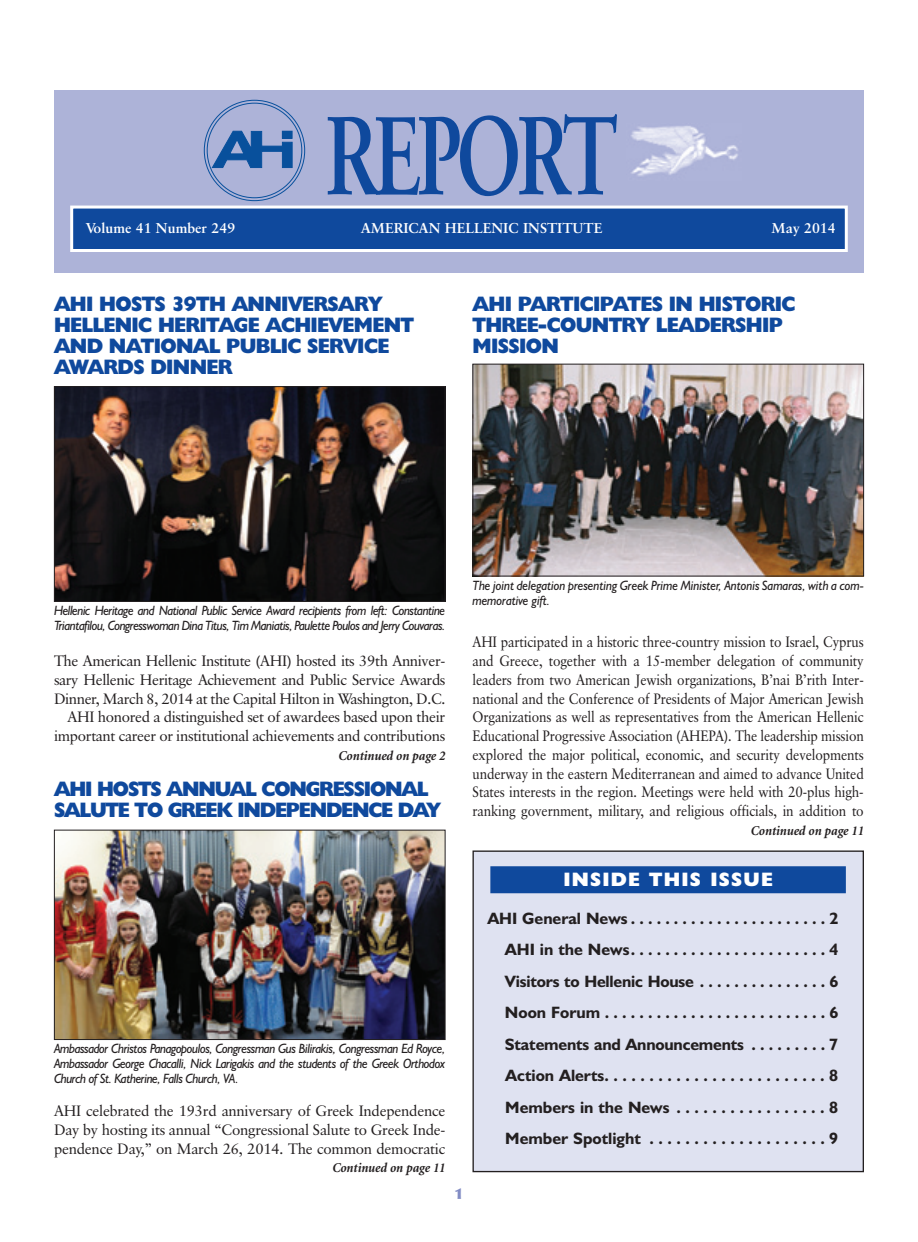
<style>
.page{position:relative;width:918px;height:1242px;background:#fff}
.page>*{position:absolute;margin:0;border:0;box-sizing:border-box;transform-origin:0 0}
.t1{font:700 111px "Classical Garamond BT";letter-spacing:-.055em;color:#0f499d;scale:.7 1}
.t2{font:800 21px/21px "Humanist 521 BT";letter-spacing:-.035em;color:#0f499d;scale:.95 1}
.t3{font:800 21px/21px "Humanist 521 BT";letter-spacing:-.06em;color:#0f499d;scale:.95 1}
.t4{font:800 19.5px "Humanist 521 BT";letter-spacing:.065em;color:#fff}
.t5{font:700 16.5px/31.5px "Humanist 521 BT";color:#231f20;text-align:justify}
.t6{font:15px/18.8px "Classical Garamond BT";letter-spacing:-.025em;color:#231f20;text-align:justify;scale:.9 1}
.t7{font:15px/18.8px "Classical Garamond BT";letter-spacing:-.025em;color:#231f20;text-align:right}
.t8{font:900 15px "Optima";color:#828cc4}
.t9{font:700 14.25px "Classical Garamond BT";color:#fff}
.t10{font:italic 13.5px/15px "Humanist 521 BT";letter-spacing:-.045em;color:#231f20;scale:.95 1}
.t11{font:italic 13.5px/15px "Humanist 521 BT";letter-spacing:-.015em;color:#231f20;scale:.95 1}
.t12{font:italic 700 13.5px "Minion";letter-spacing:-.01em;color:#231f20;scale:.95 1}
</style>
<div class="page">
<div style="left:54px;top:90px;width:810px;height:183px;background:#adb3d8"></div>
<svg style="left:211px;top:130px;width:82px;height:38px"></svg>
<div style="left:282px;top:131px;width:10px;height:7px;background:#08509c"></div>
<div style="left:282px;top:131px;width:10px;height:8px;border:1px solid #08509c"></div>
<img style="left:631px;top:126px;width:107px;height:50px">
<div style="left:73px;top:209px;width:772px;height:40px;background:#0f499d"></div>
<div style="left:70px;top:206px;width:778px;height:46px;border:3px solid #fff"></div>
<div style="left:473px;top:851px;width:390px;height:321px;background:#dfe2f1"></div>
<div style="left:473px;top:850px;width:391px;height:322px;border:1px solid #231f20"></div>
<div style="left:490px;top:866px;width:356px;height:27px;background:#0f499d"></div>
<img style="left:474px;top:366px;width:388px;height:208px">
<div style="left:472px;top:364px;width:392px;height:212px;border:1px solid #231f20"></div>
<img style="left:56px;top:388px;width:388px;height:212px">
<div style="left:54px;top:386px;width:392px;height:216px;border:1px solid #231f20"></div>
<img style="left:56px;top:832px;width:388px;height:206px">
<div style="left:54px;top:830px;width:392px;height:210px;border:1px solid #231f20"></div>
<h1 class="t1" style="left:326px;top:111px;width:419px">REPORT</h1>
<p class="t9" style="left:86px;top:222px;width:151px">Volume 41 Number 249</p>
<p class="t9" style="left:361px;top:222px;width:243px">AMERICAN HELLENIC INSTITUTE</p>
<p class="t9" style="left:772px;top:222px;width:66px">May 2014</p>
<h2 class="t2" style="left:54px;top:296px;width:381px">AHI HOSTS 39TH ANNIVERSARY<br>HELLENIC HERITAGE ACHIEVEMENT<br>AND NATIONAL PUBLIC SERVICE<br>AWARDS DINNER</h2>
<h2 class="t2" style="left:473px;top:296px;width:342px">AHI PARTICIPATES IN HISTORIC<br>THREE-COUNTRY LEADERSHIP<br>MISSION</h2>
<p class="t10" style="left:54px;top:605px;width:413px">Hellenic Heritage and National Public Service Award recipients from left: Constantine<br>Triantafilou, Congresswoman Dina Titus, Tim Maniatis, Paulette Poulos and Jerry Couvaras.</p>
<p class="t7" style="left:54px;top:653px;width:393px">The American Hellenic Institute (AHI) hosted its 39th Anniver&shy;sary Hellenic Heritage Achievement and Public Service Awards Dinner, March 8, 2014 at the Capital Hilton in Washington, D.C.<br>AHI honored a distinguished set of awardees based upon their important career or institutional achievements and contributions</p>
<h2 class="t3" style="left:54px;top:781px;width:409px">AHI HOSTS ANNUAL CONGRESSIONAL<br>SALUTE TO GREEK INDEPENDENCE DAY</h2>
<p class="t12" style="left:339px;top:750px;width:114px">Continued on page 2</p>
<p class="t11" style="left:473px;top:579px;width:414px">The joint delegation presenting Greek Prime Minister, Antonis Samaras, with a com&shy;memorative gift.</p>
<p class="t6" style="left:473px;top:634px;width:436px">AHI participated in a historic three-country mission to Israel, Cyprus and Greece, together with a 15-member delegation of community leaders from two American Jewish organizations, B’nai B’rith Inter&shy;national and the Conference of Presidents of Major American Jewish Organizations as well as representatives from the American Hellenic Educational Progressive Association (AHEPA). The leadership mission explored the major political, economic, and security developments underway in the eastern Mediterranean and aimed to advance United States interests in the region. Meetings were held with 20-plus high&shy;ranking government, military, and religious officials, in addition to</p>
<p class="t12" style="left:751px;top:825px;width:121px">Continued on page 11</p>
<p class="t10" style="left:54px;top:1043px;width:413px;text-align:justify">Ambassador Christos Panagopoulos, Congressman Gus Bilirakis, Congressman Ed Royce, Ambassador George Chacalli, Nick Larigakis and the students of the Greek Orthodox Church of St. Katherine, Falls Church, VA.</p>
<p class="t7" style="left:54px;top:1103px;width:393px;text-align:justify">AHI celebrated the 193rd anniversary of Greek Independence Day by hosting its annual “Congressional Salute to Greek Inde&shy;pendence Day,” on March 26, 2014. The common democratic</p>
<p class="t12" style="left:332px;top:1163px;width:121px">Continued on page 11</p>
<p class="t8" style="left:455px;top:1188px;width:10px">1</p>
<h3 class="t4" style="left:563px;top:873px;width:211px">INSIDE THIS ISSUE</h3>
<p class="t5" style="left:505px;top:904px;width:335px;text-indent:-18px">AHI General News . . . . . . . . . . . . . . . . . . . . . . . 2<br>AHI in the News. . . . . . . . . . . . . . . . . . . . . . . 4<br>Visitors to Hellenic House . . . . . . . . . . . . . . . 6<br>Noon Forum . . . . . . . . . . . . . . . . . . . . . . . . . . 6<br>Statements and Announcements . . . . . . . . . 7<br>Action Alerts. . . . . . . . . . . . . . . . . . . . . . . . . 8<br>Members in the News . . . . . . . . . . . . . . . . . 8<br>Member Spotlight . . . . . . . . . . . . . . . . . . . . 9</p>
</div>
